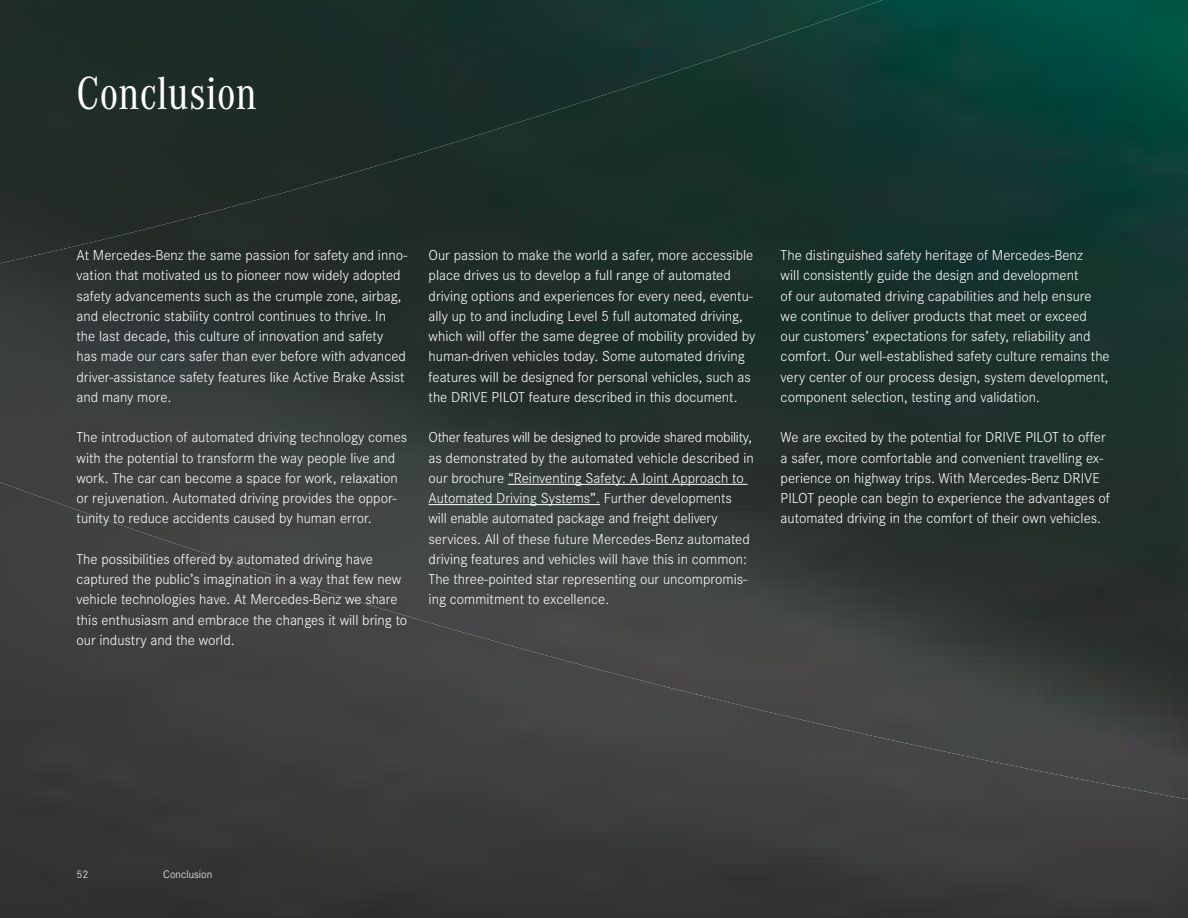
<style>
.page{position:relative;width:1188px;height:918px;background:#fff}
.page>*{position:absolute;margin:0;border:0;box-sizing:border-box;transform-origin:0 0}
.t1{font:48px "Daimler CAC";color:#fff}
.t2{font:300 15px/20.2px "Daimler CS";color:#fff}
.t3{font:300 11.25px "Daimler CS";color:#fff}
</style>
<div class="page">
<img style="left:0;top:799px;width:1127px;height:119px">
<img style="left:0;top:0;width:1127px;height:799px">
<img style="left:1127px;top:0;width:61px;height:918px">
<hr style="left:508px;top:484px;width:240px;height:1px;background:#fff">
<hr style="left:429px;top:504px;width:171px;height:1px;background:#fff">
<h1 class="t1" style="left:77px;top:60px;width:182px">Conclusion</h1>
<p class="t2" style="left:77px;top:244px;width:332px">At Mercedes-Benz the same passion for safety and inno&shy;vation that motivated us to pioneer now widely adopted safety advancements such as the crumple zone, airbag, and electronic stability control continues to thrive. In the last decade, this culture of innovation and safety has made our cars safer than ever before with advanced driver-assistance safety features like Active Brake Assist and many more.</p>
<p class="t2" style="left:77px;top:426px;width:332px">The introduction of automated driving technology comes with the potential to transform the way people live and work. The car can become a space for work, relaxation or rejuvenation. Automated driving provides the oppor&shy;tunity to reduce accidents caused by human error.</p>
<p class="t2" style="left:77px;top:548px;width:332px">The possibilities offered by automated driving have captured the public’s imagination in a way that few new vehicle technologies have. At Mercedes-Benz we share this enthusiasm and embrace the changes it will bring to our industry and the world.</p>
<p class="t2" style="left:429px;top:244px;width:328px">Our passion to make the world a safer, more accessible place drives us to develop a full range of automated driving options and experiences for every need, eventu&shy;ally up to and including Level 5 full automated driving, which will offer the same degree of mobility provided by human-driven vehicles today. Some automated driving features will be designed for personal vehicles, such as the DRIVE PILOT feature described in this document.</p>
<p class="t2" style="left:429px;top:426px;width:327px">Other features will be designed to provide shared mobility, as demonstrated by the automated vehicle described in our brochure “Reinventing Safety: A Joint Approach to Automated Driving Systems”. Further developments<br>will enable automated package and freight delivery services. All of these future Mercedes-Benz automated driving features and vehicles will have this in common:<br>The three-pointed star representing our uncompromis&shy;ing commitment to excellence.</p>
<p class="t2" style="left:781px;top:244px;width:331px">The distinguished safety heritage of Mercedes-Benz<br>will consistently guide the design and development<br>of our automated driving capabilities and help ensure we continue to deliver products that meet or exceed our customers’ expectations for safety, reliability and comfort. Our well-established safety culture remains the very center of our process design, system development, component selection, testing and validation.</p>
<p class="t2" style="left:781px;top:426px;width:331px">We are excited by the potential for DRIVE PILOT to offer a safer, more comfortable and convenient travelling ex&shy;perience on highway trips. With Mercedes-Benz DRIVE PILOT people can begin to experience the advantages of automated driving in the comfort of their own vehicles.</p>
<p class="t3" style="left:77px;top:866px;width:13px">52</p>
<p class="t3" style="left:163px;top:866px;width:50px">Conclusion</p>
</div>
